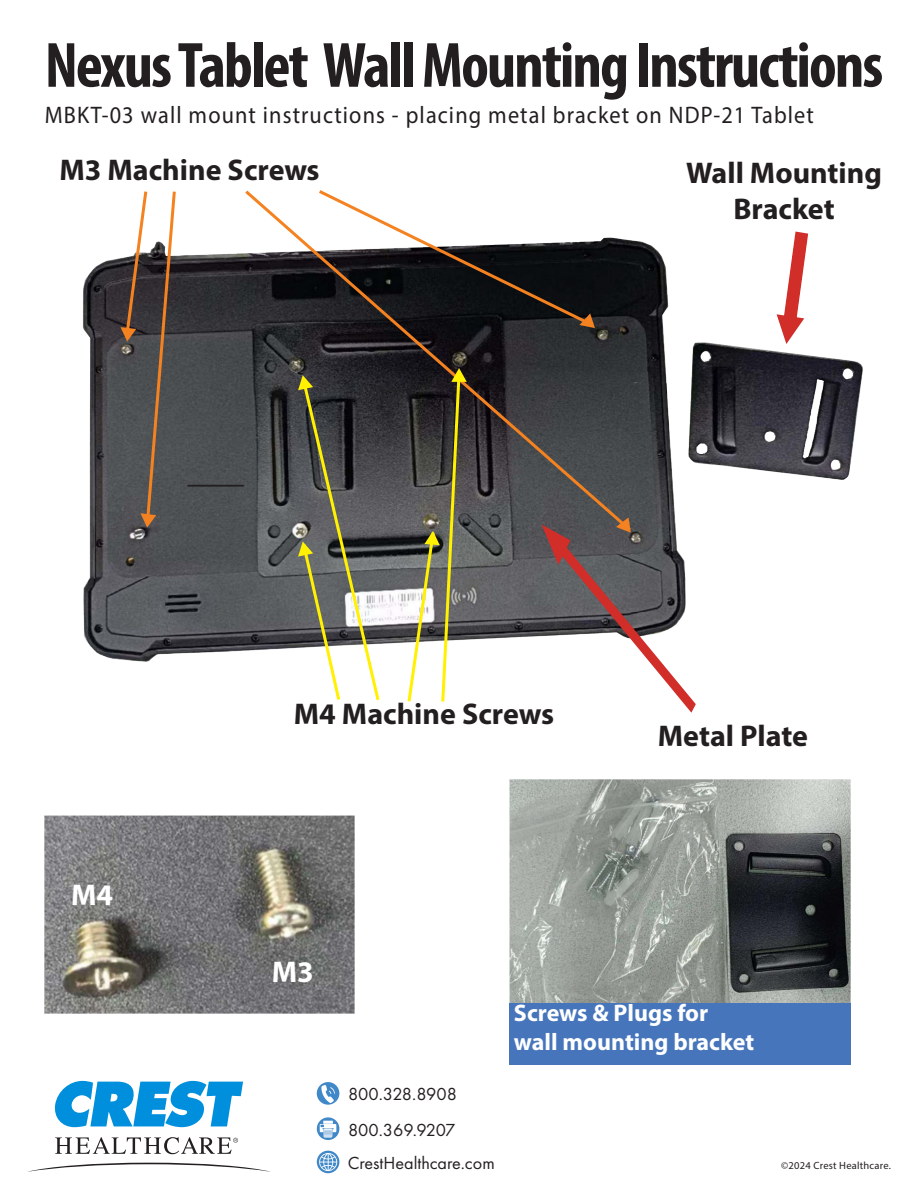
<style>
.page{position:relative;width:918px;height:1188px;background:#fff}
.page>*{position:absolute;margin:0;border:0;box-sizing:border-box;transform-origin:0 0}
.t1{font:700 condensed 64.5px "Myriad Pro";letter-spacing:-.03em;color:#231f20}
.t2{font:700 30px "Myriad Pro";color:#231f20}
.t3{font:700 30px "Myriad Pro";color:#fff}
.t4{font:24px "Myriad Pro";letter-spacing:.05em;color:#231f20;scale:.93 1}
.t5{font:700 24px "Myriad Pro";color:#fff}
.t6{font:18.15px "Futura PT";color:#231f20}
.t7{font:10.5px "Myriad Pro";letter-spacing:.02em;color:#231f20}
</style>
<div class="page">
<svg style="left:54px;top:1081px;width:189px;height:46px"></svg>
<svg style="left:55px;top:1137px;width:183px;height:17px"></svg>
<svg style="left:28px;top:1163px;width:243px;height:9px"></svg>
<div style="left:317px;top:1082px;width:22px;height:23px;background:#4188c8;border-radius:50%"></div>
<svg style="left:321px;top:1085px;width:14px;height:18px"></svg>
<svg style="left:317px;top:1117px;width:22px;height:23px"></svg>
<svg style="left:320px;top:1121px;width:16px;height:16px"></svg>
<svg style="left:317px;top:1151px;width:22px;height:22px"></svg>
<svg style="left:318px;top:1153px;width:19px;height:19px"></svg>
<img style="left:83px;top:240px;width:780px;height:422px">
<svg style="left:770px;top:231px;width:45px;height:126px"></svg>
<svg style="left:242px;top:190px;width:392px;height:344px"></svg>
<hr style="left:188px;top:485px;width:56px;height:1px;background:#231f20">
<svg style="left:298px;top:375px;width:84px;height:326px"></svg>
<svg style="left:406px;top:368px;width:61px;height:334px"></svg>
<svg style="left:120px;top:191px;width:58px;height:337px"></svg>
<svg style="left:534px;top:516px;width:168px;height:197px"></svg>
<svg style="left:316px;top:190px;width:281px;height:139px"></svg>
<img style="left:44px;top:816px;width:310px;height:197px">
<img style="left:509px;top:779px;width:341px;height:224px">
<div style="left:509px;top:1003px;width:341px;height:62px;background:#4675bb"></div>
<p class="t1" style="left:45px;top:25px;width:840px">Nexus Tablet Wall Mounting Instructions</p>
<p class="t4" style="left:45px;top:100px;width:829px">MBKT-03 wall mount instructions - placing metal bracket on NDP-21 Tablet</p>
<p class="t2" style="left:59px;top:150px;width:262px">M3 Machine Screws</p>
<p class="t2" style="left:686px;top:153px;width:197px">Wall Mounting</p>
<p class="t2" style="left:733px;top:189px;width:103px">Bracket</p>
<p class="t3" style="left:71px;top:875px;width:44px">M4</p>
<p class="t2" style="left:294px;top:694px;width:262px">M4 Machine Screws</p>
<p class="t3" style="left:272px;top:952px;width:44px">M3</p>
<p class="t2" style="left:658px;top:717px;width:152px">Metal Plate</p>
<p class="t6" style="left:348px;top:1084px;width:111px">800.328.8908</p>
<p class="t6" style="left:348px;top:1119px;width:109px">800.369.9207</p>
<p class="t6" style="left:348px;top:1152px;width:148px">CrestHealthcare.com</p>
<p class="t5" style="left:514px;top:997px;width:196px">Screws &amp; Plugs for</p>
<p class="t5" style="left:514px;top:1026px;width:242px">wall mounting bracket</p>
<p class="t7" style="left:781px;top:1159px;width:111px">©2024 Crest Healthcare.</p>
</div>
